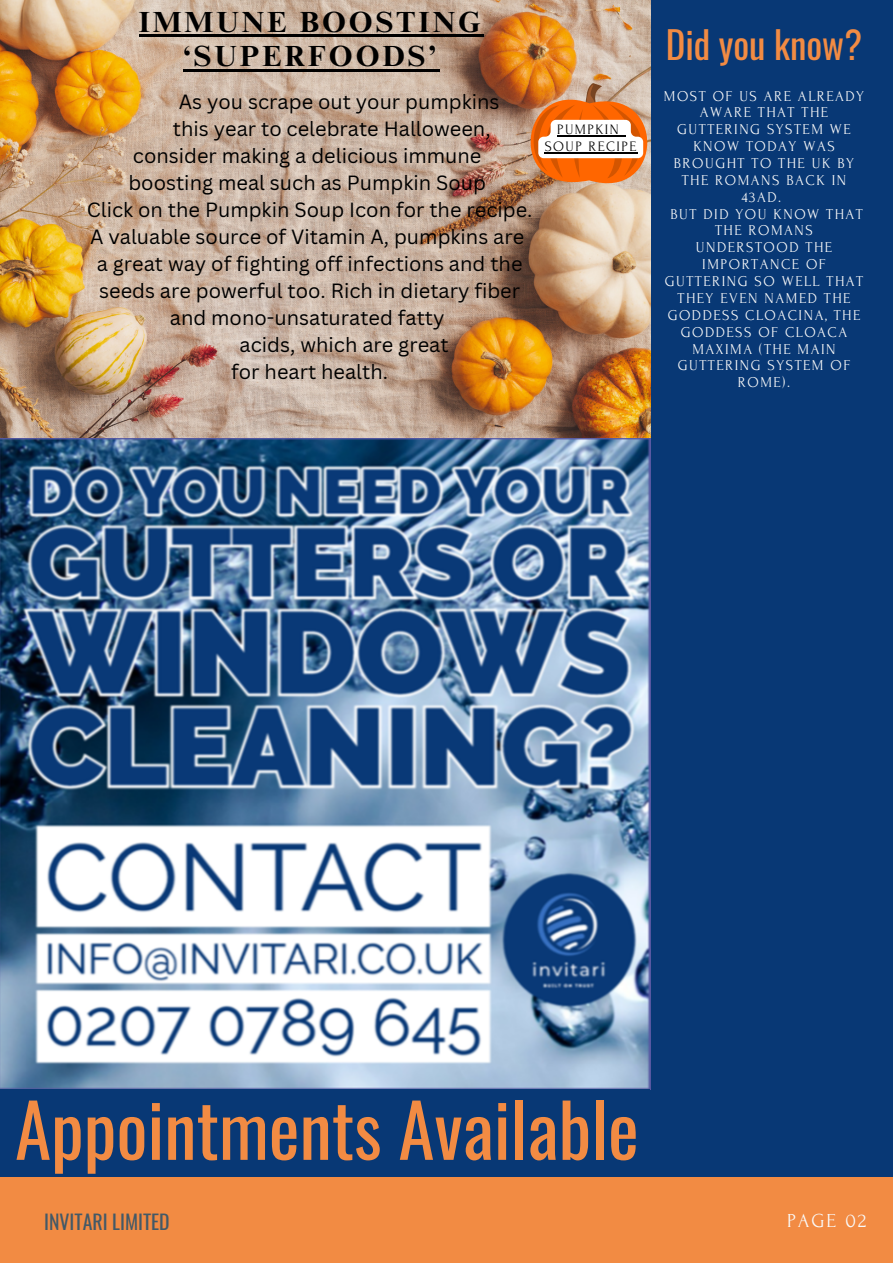
<style>
.page{position:relative;width:893px;height:1264px;background:#fff}
.page>*{position:absolute;margin:0;border:0;box-sizing:border-box;transform-origin:0 0}
.t1{font:73.2px "Oswald";color:#f28b43}
.t2{font:37.2px "Oswald";color:#f28b43}
.t3{font:700 29.1px/34.5px "Times NRMT Pro";letter-spacing:.1em;color:#000;text-align:center}
.t4{font:20.1px/27px "Canva Sans";color:#000}
.t5{font:19.8px "Oswald";color:#435967}
.t6{font:19.8px "Forum";letter-spacing:.1em;color:#fafafa}
.t7{font:15px/16.8px "Forum";letter-spacing:.1em;color:#fafafa;text-align:center}
.t8{font:14.4px "Forum";letter-spacing:.1em;color:#000}
</style>
<div class="page">
<div style="left:650px;top:0;width:242px;height:1176px;background:#083875"></div>
<div style="left:0;top:1176px;width:892px;height:86px;background:#f28b43"></div>
<img style="left:0;top:0;width:650px;height:1089px">
<div style="left:0;top:1089px;width:650px;height:87px;background:#083875"></div>
<hr style="left:139px;top:34px;width:344px;height:3px;background:#000">
<hr style="left:183px;top:69px;width:256px;height:3px;background:#000">
<img style="left:504px;top:77px;width:147px;height:126px">
<hr style="left:544px;top:152px;width:94px;height:1px;background:#000">
<p class="t3" style="left:139px;top:8px;width:343px">IMMUNE BOOSTING ‘SUPERFOODS’</p>
<p class="t4" style="left:179px;top:88px;width:322px">As you scrape out your pumpkins</p>
<p class="t4" style="left:173px;top:115px;width:319px">this year to celebrate Halloween,</p>
<p class="t4" style="left:133px;top:142px;width:350px">consider making a delicious immune</p>
<p class="t4" style="left:128px;top:169px;width:359px">boosting meal such as Pumpkin Soup</p>
<p class="t4" style="left:87px;top:196px;width:447px">Click on the Pumpkin Soup Icon for the recipe.<br>A valuable source of Vitamin A, pumpkins are</p>
<p class="t4" style="left:97px;top:250px;width:427px;text-align:center">a great way of fighting off infections and the seeds are powerful too. Rich in dietary fiber and mono-unsaturated fatty</p>
<p class="t4" style="left:239px;top:330px;width:210px">acids, which are great</p>
<p class="t4" style="left:231px;top:357px;width:158px">for heart health.</p>
<p class="t8" style="left:557px;top:122px;width:63px">PUMPKIN</p>
<p class="t8" style="left:544px;top:138px;width:93px">SOUP RECIPE</p>
<p class="t2" style="left:665px;top:15px;width:198px">Did you know?</p>
<p class="t7" style="left:663px;top:87px;width:202px">MOST OF US ARE ALREADY<br>AWARE THAT THE<br>GUTTERING SYSTEM WE<br>KNOW TODAY WAS<br>BROUGHT TO THE UK BY<br>THE ROMANS BACK IN<br>43AD.</p>
<p class="t7" style="left:664px;top:206px;width:200px">BUT DID YOU KNOW THAT<br>THE ROMANS<br>UNDERSTOOD THE<br>IMPORTANCE OF<br>GUTTERING SO WELL THAT<br>THEY EVEN NAMED THE<br>GODDESS CLOACINA, THE<br>GODDESS OF CLOACA<br>MAXIMA (THE MAIN<br>GUTTERING SYSTEM OF<br>ROME).</p>
<p class="t1" style="left:15px;top:1072px;width:625px">Appointments Available</p>
<p class="t5" style="left:44px;top:1205px;width:127px">INVITARI LIMITED</p>
<p class="t6" style="left:787px;top:1209px;width:81px">PAGE 02</p>
</div>
